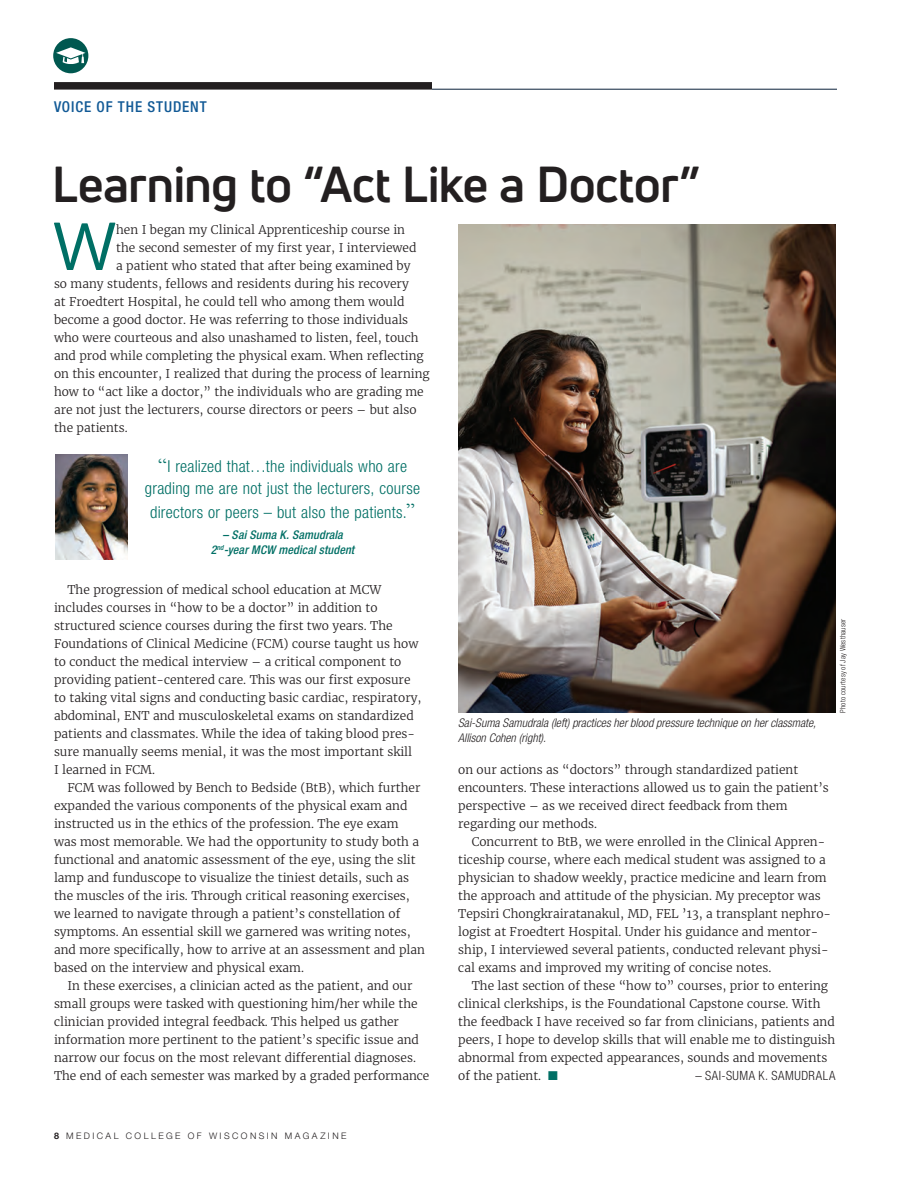
<style>
.page{position:relative;width:918px;height:1188px;background:#fff}
.page>*{position:absolute;margin:0;border:0;box-sizing:border-box;transform-origin:0 0}
.t1{font:66.3px "Uni Neue";color:#006f65}
.t2{font:700 49.5px "Uni Neue";letter-spacing:-.015em;color:#231f20}
.t3{font:300 condensed 16.5px/21px "Helvetica Neue LT Std";letter-spacing:.015em;color:#006f65;text-align:center}
.t4{font:500 condensed 15px "Helvetica Neue LT Std";letter-spacing:.06em;color:#125a96}
.t5{font:300 condensed 12.75px "Helvetica Neue LT Std";letter-spacing:.045em;color:#231f20}
.t6{font:300 12px/18px "Merriweather";color:#231f20}
.t7{font:italic 300 condensed 12px/15px "Helvetica Neue LT Std";color:#231f20}
.t8{font:italic 500 condensed 12px/15px "Helvetica Neue LT Std";letter-spacing:.01em;color:#006f65;text-align:center}
.t9{font:300 9px "Helvetica Neue LT Std";letter-spacing:.275em;color:#231f20}
.t10{font:300 condensed 7.5px "Helvetica Neue LT Std";letter-spacing:.02em;color:#231f20}
.s1{font-family:"Times New Roman";font-weight:400;font-stretch:normal;font-size:19.5px}
.s2{font-weight:700}
.s3{color:#006f65}
</style>
<div class="page">
<hr style="left:432px;top:89px;width:405px;height:1px;background:#0b213b">
<div style="left:54px;top:82px;width:378px;height:8px;background:#231f20"></div>
<svg style="left:53px;top:38px;width:35px;height:35px"></svg>
<img style="left:458px;top:225px;width:377px;height:488px">
<img style="left:55px;top:454px;width:73px;height:105px">
<p class="t4" style="left:54px;top:97px;width:154px">VOICE OF THE STUDENT</p>
<h2 class="t2" style="left:52px;top:153px;width:650px">Learning to “Act Like a Doctor”</h2>
<h1 class="t1" style="left:53px;top:205px;width:65px">W</h1>
<p class="t6" style="left:116px;top:219px;width:290px">hen I began my Clinical Apprenticeship course in</p>
<p class="t6" style="left:116px;top:237px;width:302px">the second semester of my first year, I interviewed</p>
<p class="t6" style="left:116px;top:255px;width:296px">a patient who stated that after being examined by</p>
<p class="t6" style="left:54px;top:273px;width:356px">so many students, fellows and residents during his recovery</p>
<p class="t6" style="left:54px;top:291px;width:352px">at Froedtert Hospital, he could tell who among them would</p>
<p class="t6" style="left:54px;top:309px;width:356px">become a good doctor. He was referring to those individuals</p>
<p class="t6" style="left:54px;top:327px;width:366px">who were courteous and also unashamed to listen, feel, touch</p>
<p class="t6" style="left:54px;top:345px;width:371px">and prod while completing the physical exam. When reflecting</p>
<p class="t6" style="left:54px;top:363px;width:377px">on this encounter, I realized that during the process of learning</p>
<p class="t6" style="left:54px;top:381px;width:371px">how to “act like a doctor,” the individuals who are grading me</p>
<p class="t6" style="left:54px;top:399px;width:364px">are not just the lecturers, course directors or peers – but also</p>
<p class="t6" style="left:54px;top:417px;width:75px">the patients.</p>
<h3 class="t3" style="left:145px;top:456px;width:277px"><span class="s1">“</span>I realized that…the individuals who are grading me are not just the lecturers, course</h3>
<h3 class="t3" style="left:150px;top:501px;width:266px">directors or peers – but also the patients.<span class="s1">”</span></h3>
<p class="t8" style="left:211px;top:528px;width:145px">– Sai Suma K. Samudrala<br>2<sup>nd</sup>-year MCW medical student</p>
<p class="t6" style="left:54px;top:579px;width:369px;text-indent:14px">The progression of medical school education at MCW includes courses in “how to be a doctor” in addition to structured science courses during the first two years. The Foundations of Clinical Medicine (FCM) course taught us how to conduct the medical interview – a critical component to providing patient-centered care. This was our first exposure to taking vital signs and conducting basic cardiac, respiratory, abdominal, ENT and musculoskeletal exams on standardized patients and classmates. While the idea of taking blood pres&shy;sure manually seems menial, it was the most important skill<br>I learned in FCM.</p>
<p class="t6" style="left:54px;top:777px;width:373px;text-indent:14px">FCM was followed by Bench to Bedside (BtB), which further expanded the various components of the physical exam and instructed us in the ethics of the profession. The eye exam<br>was most memorable. We had the opportunity to study both a functional and anatomic assessment of the eye, using the slit lamp and funduscope to visualize the tiniest details, such as the muscles of the iris. Through critical reasoning exercises, we learned to navigate through a patient’s constellation of symptoms. An essential skill we garnered was writing notes, and more specifically, how to arrive at an assessment and plan based on the interview and physical exam.</p>
<p class="t6" style="left:54px;top:975px;width:377px;text-indent:14px">In these exercises, a clinician acted as the patient, and our small groups were tasked with questioning him/her while the clinician provided integral feedback. This helped us gather information more pertinent to the patient’s specific issue and narrow our focus on the most relevant differential diagnoses.<br>The end of each semester was marked by a graded performance</p>
<p class="t9" style="left:54px;top:1130px;width:294px"><span class="s2">8</span> MEDICAL COLLEGE OF WISCONSIN MAGAZINE</p>
<p class="t7" style="left:458px;top:715px;width:359px">Sai-Suma Samudrala (left) practices her blood pressure technique on her classmate,<br>Allison Cohen (right).</p>
<p class="t10" style="left:839px;top:713px;width:96px;rotate:-90deg">Photo courtesy of Jay Westhauser</p>
<p class="t6" style="left:458px;top:759px;width:372px">on our actions as “doctors” through standardized patient encounters. These interactions allowed us to gain the patient’s perspective – as we received direct feedback from them regarding our methods.</p>
<p class="t6" style="left:458px;top:831px;width:374px;text-indent:14px">Concurrent to BtB, we were enrolled in the Clinical Appren&shy;ticeship course, where each medical student was assigned to a physician to shadow weekly, practice medicine and learn from the approach and attitude of the physician. My preceptor was Tepsiri Chongkrairatanakul, MD, FEL ’13, a transplant nephro&shy;logist at Froedtert Hospital. Under his guidance and mentor&shy;ship, I interviewed several patients, conducted relevant physi&shy;cal exams and improved my writing of concise notes.</p>
<p class="t6" style="left:458px;top:975px;width:379px;text-indent:14px">The last section of these “how to” courses, prior to entering clinical clerkships, is the Foundational Capstone course. With the feedback I have received so far from clinicians, patients and peers, I hope to develop skills that will enable me to distinguish abnormal from expected appearances, sounds and movements of the patient. <span class="s3">■</span></p>
<p class="t5" style="left:695px;top:1068px;width:141px">– SAI-SUMA K. SAMUDRALA</p>
</div>
